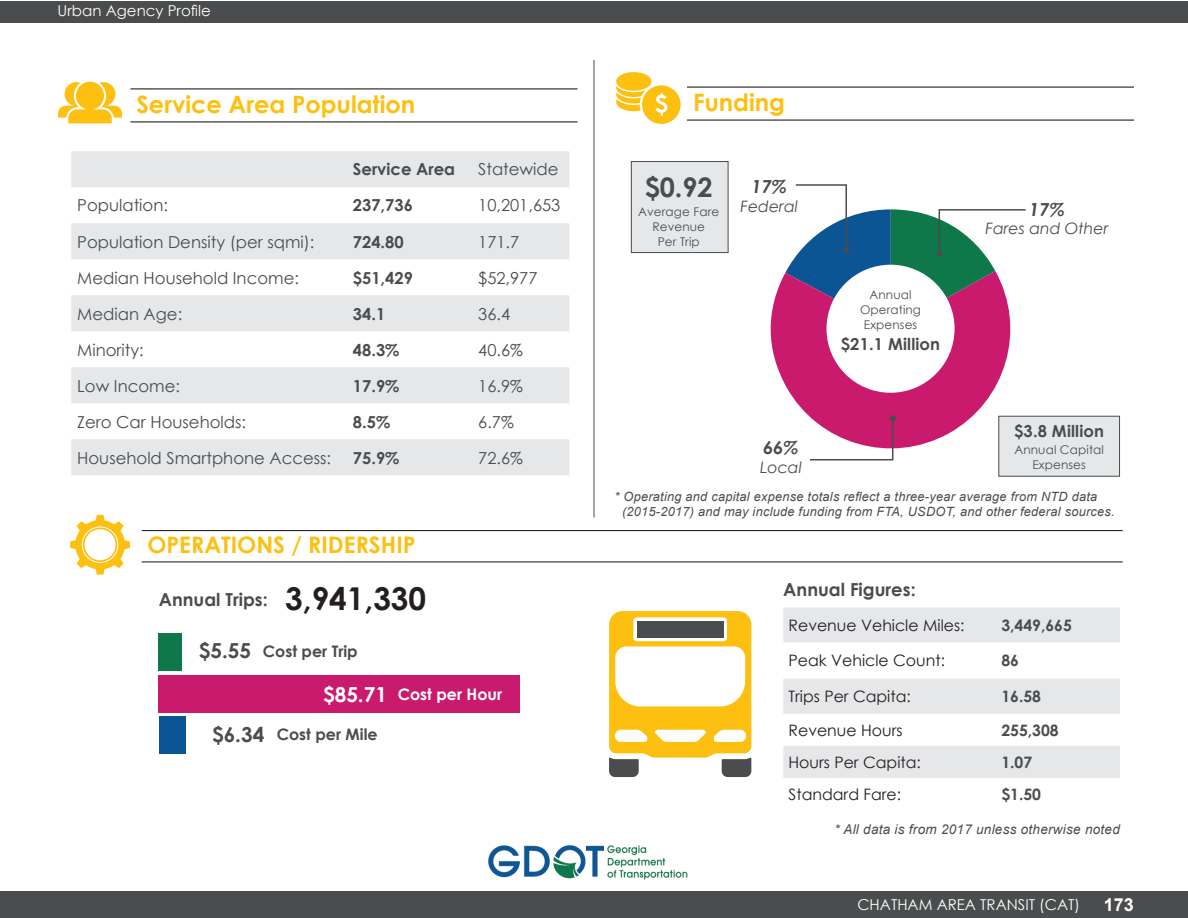
<style>
.page{position:relative;width:1188px;height:918px;background:#fff}
.page>*{position:absolute;margin:0;border:0;box-sizing:border-box;transform-origin:0 0}
.t1{font:700 27px "Century Gothic";color:#4b4c4d}
.t2{font:700 24px "Century Gothic";color:#fdc011}
.t3{font:700 22.8px "Century Gothic";color:#fdc011}
.t4{font:700 20.7px "Century Gothic";color:#4b4c4d}
.t5{font:700 20.7px "Century Gothic";color:#fff}
.t6{font:700 18px "Century Gothic";color:#4b4c4d}
.t7{font:italic 700 18px "Century Gothic";color:#4b4c4d}
.t8{font:700 18px "Arial";color:#fff}
.t9{font:16.5px "Century Gothic";color:#4b4c4d}
.t10{font:700 16.5px "Century Gothic";color:#4b4c4d}
.t11{font:700 15.9px "Century Gothic";color:#4b4c4d}
.t12{font:700 15.9px "Century Gothic";color:#fff}
.t13{font:15.75px "Century Gothic";color:#231f20}
.t14{font:700 15.75px "Century Gothic";color:#4b4c4d}
.t15{font:italic 15.75px "Century Gothic";color:#4b4c4d}
.t16{font:15px "Century Gothic";color:#fff}
.t17{font:italic 13.5px "Arial";letter-spacing:.02em;color:#4b4c4d}
.t18{font:italic 12.75px/15.3px "Arial";letter-spacing:.02em;color:#4b4c4d}
.t19{font:12px/15px "Century Gothic";letter-spacing:.01em;color:#4b4c4d;text-align:center}
.s1{font-size:31.5px;color:#231f20}
</style>
<div class="page">
<div style="left:0;top:1px;width:1188px;height:21px;background:#4b4c4d"></div>
<div style="left:0;top:891px;width:1188px;height:27px;background:#4b4c4d"></div>
<img style="left:488px;top:845px;width:200px;height:35px">
<hr style="left:594px;top:60px;width:1px;height:458px;background:#4b4c4d">
<div style="left:159px;top:716px;width:26px;height:38px;background:#0b5594"></div>
<div style="left:159px;top:675px;width:361px;height:37px;background:#c91a6e"></div>
<div style="left:159px;top:634px;width:23px;height:37px;background:#0f784b"></div>
<div style="left:631px;top:161px;width:97px;height:92px;background:#e6e7e9;border:1px solid #4b4c4d"></div>
<svg style="left:71px;top:151px;width:498px;height:324px;fill:#e6e7e9"></svg>
<hr style="left:130px;top:88px;width:448px;height:1px;background:#231f20">
<hr style="left:130px;top:121px;width:448px;height:1px;background:#231f20">
<svg style="left:58px;top:81px;width:64px;height:43px"></svg>
<hr style="left:687px;top:87px;width:447px;height:1px;background:#231f20">
<hr style="left:687px;top:120px;width:447px;height:1px;background:#231f20">
<div style="left:641px;top:84px;width:41px;height:41px;background:#fdc011;border-radius:50%"></div>
<div style="left:640px;top:83px;width:43px;height:43px;border:2px solid #fff;border-radius:50%"></div>
<svg style="left:616px;top:72px;width:51px;height:44px"></svg>
<hr style="left:142px;top:530px;width:981px;height:1px;background:#231f20">
<hr style="left:142px;top:561px;width:981px;height:1px;background:#231f20">
<svg style="left:783px;top:608px;width:337px;height:170px;fill:#e6e7e9"></svg>
<svg style="left:70px;top:515px;width:60px;height:60px"></svg>
<div style="left:85px;top:529px;width:31px;height:31px;background:#fff;border-radius:50%"></div>
<div style="left:82px;top:527px;width:36px;height:36px;border:1px solid #fff;border-radius:50%"></div>
<svg style="left:609px;top:611px;width:142px;height:166px"></svg>
<div style="left:998px;top:416px;width:122px;height:61px;background:#e6e7e9;border:1px solid #4b4c4d"></div>
<svg style="left:770px;top:184px;width:257px;height:277px"></svg>
<p class="t16" style="left:58px;top:0;width:155px">Urban Agency Profile</p>
<h2 class="t2" style="left:136px;top:86px;width:280px">Service Area Population</h2>
<h2 class="t2" style="left:693px;top:84px;width:94px">Funding</h2>
<p class="t10" style="left:353px;top:157px;width:104px">Service Area</p>
<p class="t9" style="left:478px;top:158px;width:82px">Statewide</p>
<p class="t9" style="left:77px;top:194px;width:92px">Population:</p>
<p class="t10" style="left:353px;top:193px;width:62px">237,736</p>
<p class="t9" style="left:478px;top:194px;width:84px">10,201,653</p>
<p class="t9" style="left:77px;top:230px;width:239px">Population Density (per sqmi):</p>
<p class="t10" style="left:353px;top:229px;width:52px">724.80</p>
<p class="t9" style="left:478px;top:230px;width:43px">171.7</p>
<p class="t9" style="left:77px;top:266px;width:223px">Median Household Income:</p>
<p class="t10" style="left:353px;top:265px;width:62px">$51,429</p>
<p class="t9" style="left:478px;top:266px;width:61px">$52,977</p>
<p class="t9" style="left:77px;top:302px;width:107px">Median Age:</p>
<p class="t10" style="left:353px;top:301px;width:34px">34.1</p>
<p class="t9" style="left:478px;top:302px;width:33px">36.4</p>
<p class="t9" style="left:77px;top:338px;width:68px">Minority:</p>
<p class="t10" style="left:353px;top:337px;width:48px">48.3%</p>
<p class="t9" style="left:478px;top:338px;width:46px">40.6%</p>
<p class="t9" style="left:77px;top:374px;width:104px">Low Income:</p>
<p class="t10" style="left:353px;top:373px;width:48px">17.9%</p>
<p class="t9" style="left:478px;top:374px;width:46px">16.9%</p>
<p class="t9" style="left:77px;top:410px;width:170px">Zero Car Households:</p>
<p class="t10" style="left:353px;top:409px;width:39px">8.5%</p>
<p class="t9" style="left:478px;top:410px;width:37px">6.7%</p>
<p class="t9" style="left:77px;top:446px;width:255px">Household Smartphone Access:</p>
<p class="t10" style="left:353px;top:445px;width:48px">75.9%</p>
<p class="t9" style="left:478px;top:446px;width:46px">72.6%</p>
<h1 class="t1" style="left:645px;top:167px;width:70px">$0.92</h1>
<p class="t19" style="left:638px;top:204px;width:83px">Average Fare<br>Revenue<br>Per Trip</p>
<p class="t7" style="left:751px;top:173px;width:37px">17%</p>
<p class="t15" style="left:740px;top:196px;width:59px">Federal</p>
<p class="t7" style="left:763px;top:434px;width:37px">66%</p>
<p class="t15" style="left:760px;top:457px;width:43px">Local</p>
<p class="t19" style="left:860px;top:287px;width:63px">Annual<br>Operating<br>Expenses</p>
<p class="t10" style="left:841px;top:332px;width:101px">$21.1 Million</p>
<p class="t7" style="left:1029px;top:195px;width:37px">17%</p>
<p class="t15" style="left:986px;top:218px;width:124px">Fares and Other</p>
<p class="t10" style="left:1014px;top:419px;width:91px">$3.8 Million</p>
<p class="t19" style="left:1014px;top:442px;width:91px">Annual Capital<br>Expenses</p>
<h3 class="t3" style="left:147px;top:528px;width:270px">OPERATIONS / RIDERSHIP</h3>
<p class="t6" style="left:159px;top:586px;width:269px">Annual Trips: <span class="s1">3,941,330</span></p>
<p class="t11" style="left:263px;top:639px;width:96px">Cost per Trip</p>
<p class="t4" style="left:199px;top:635px;width:54px">$5.55</p>
<p class="t4" style="left:212px;top:719px;width:54px">$6.34</p>
<p class="t5" style="left:323px;top:679px;width:65px">$85.71</p>
<p class="t11" style="left:277px;top:722px;width:102px">Cost per Mile</p>
<p class="t12" style="left:398px;top:682px;width:106px">Cost per Hour</p>
<p class="t18" style="left:622px;top:489px;width:494px;text-indent:-8px">* Operating and capital expense totals reflect a three-year average from NTD data (2015-2017) and may include funding from FTA, USDOT, and other federal sources.</p>
<p class="t6" style="left:783px;top:575px;width:134px">Annual Figures:</p>
<p class="t13" style="left:789px;top:614px;width:178px">Revenue Vehicle Miles:</p>
<p class="t14" style="left:1001px;top:613px;width:72px">3,449,665</p>
<p class="t13" style="left:789px;top:650px;width:158px">Peak Vehicle Count:</p>
<p class="t14" style="left:1001px;top:649px;width:19px">86</p>
<p class="t13" style="left:789px;top:685px;width:124px">Trips Per Capita:</p>
<p class="t14" style="left:1001px;top:684px;width:41px">16.58</p>
<p class="t13" style="left:789px;top:719px;width:116px">Revenue Hours</p>
<p class="t14" style="left:1001px;top:718px;width:59px">255,308</p>
<p class="t13" style="left:789px;top:751px;width:134px">Hours Per Capita:</p>
<p class="t14" style="left:1001px;top:750px;width:32px">1.07</p>
<p class="t13" style="left:789px;top:783px;width:114px">Standard Fare:</p>
<p class="t14" style="left:1001px;top:782px;width:41px">$1.50</p>
<p class="t17" style="left:834px;top:821px;width:287px">* All data is from 2017 unless otherwise noted</p>
<p class="t16" style="left:857px;top:894px;width:224px">CHATHAM AREA TRANSIT (CAT)</p>
<p class="t8" style="left:1104px;top:891px;width:32px">173</p>
</div>
